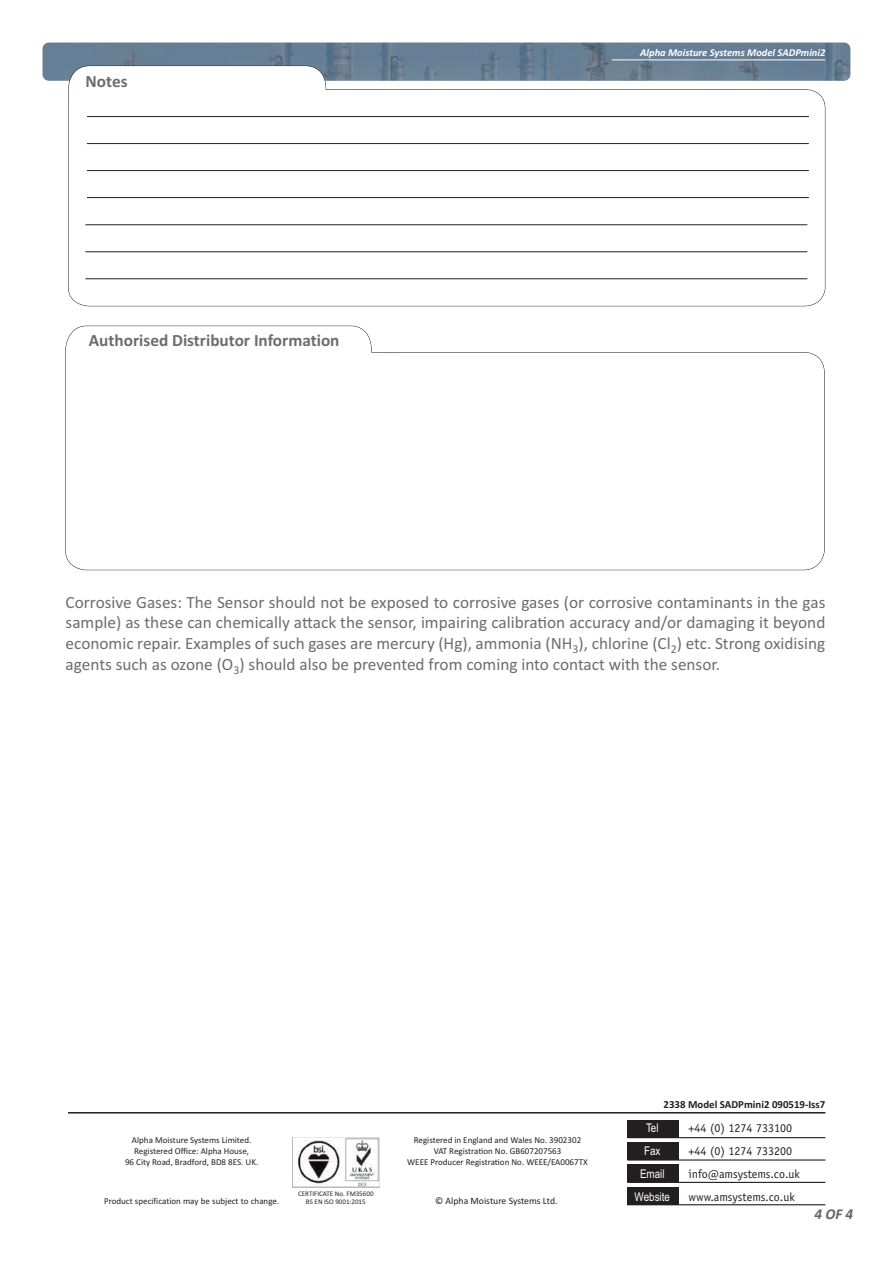
<style>
.page{position:relative;width:893px;height:1263px;background:#fff}
.page>*{position:absolute;margin:0;border:0;box-sizing:border-box;transform-origin:0 0}
.t1{font:17.25px/20.7px "Calibri";color:#6c6d70;text-align:justify}
.t2{font:700 17.25px "Calibri";color:#6c6d70}
.t3{font:italic 700 15px "Calibri";color:#636366}
.t4{font:12px "Officina Sans Std";color:#231f20}
.t5{font:12px "Arial Narrow";color:#fff}
.t6{font:700 10.8px "Calibri";color:#231f20}
.t7{font:italic 700 10.5px "Calibri";color:#fff}
.t8{font:9.75px "Calibri";color:#231f20}
.t9{font:9px/10.8px "Calibri";color:#231f20;text-align:center}
.t10{font:7.05px/8.4px "Calibri";color:#231f20;text-align:center}
</style>
<div class="page">
<svg style="left:65px;top:325px;width:760px;height:245px"></svg>
<img style="left:43px;top:43px;width:807px;height:38px;border-radius:6px">
<hr style="left:612px;top:60px;width:213px;height:1px;background:#fff">
<svg style="left:68px;top:64px;width:757px;height:242px"></svg>
<hr style="left:87px;top:116px;width:722px;height:1px;background:#231f20">
<hr style="left:87px;top:143px;width:722px;height:1px;background:#231f20">
<hr style="left:87px;top:170px;width:722px;height:1px;background:#231f20">
<hr style="left:87px;top:197px;width:722px;height:1px;background:#231f20">
<hr style="left:85px;top:224px;width:722px;height:1px;background:#231f20">
<hr style="left:85px;top:251px;width:722px;height:1px;background:#231f20">
<hr style="left:85px;top:278px;width:722px;height:1px;background:#231f20">
<hr style="left:68px;top:1112px;width:757px;height:1px;background:#231f20">
<img style="left:292px;top:1137px;width:88px;height:50px">
<div style="left:627px;top:1120px;width:51px;height:17px;background:#231f20"></div>
<div style="left:627px;top:1142px;width:51px;height:18px;background:#231f20"></div>
<div style="left:627px;top:1165px;width:51px;height:17px;background:#231f20"></div>
<div style="left:627px;top:1187px;width:51px;height:17px;background:#231f20"></div>
<hr style="left:627px;top:1137px;width:198px;height:1px;background:#231f20">
<hr style="left:627px;top:1159px;width:198px;height:1px;background:#231f20">
<hr style="left:627px;top:1182px;width:198px;height:1px;background:#231f20">
<hr style="left:627px;top:1204px;width:198px;height:1px;background:#231f20">
<p class="t2" style="left:86px;top:71px;width:43px">Notes</p>
<p class="t2" style="left:89px;top:330px;width:252px">Authorised Distributor Information</p>
<p class="t7" style="left:640px;top:47px;width:187px">Alpha Moisture Systems Model SADPmini2</p>
<p class="t1" style="left:66px;top:591px;width:761px">Corrosive Gases: The Sensor should not be exposed to corrosive gases (or corrosive contaminants in the gas sample) as these can chemically attack the sensor, impairing calibration accuracy and/or damaging it beyond economic repair. Examples of such gases are mercury (Hg), ammonia (NH<sub>3</sub>), chlorine (Cl<sub>2</sub>) etc. Strong oxidising agents such as ozone (O<sub>3</sub>) should also be prevented from coming into contact with the sensor.</p>
<p class="t9" style="left:125px;top:1134px;width:135px">Alpha Moisture Systems Limited.<br>Registered Office: Alpha House,<br>96 City Road, Bradford, BD8 8ES. UK.</p>
<p class="t9" style="left:104px;top:1195px;width:177px">Product specification may be subject to change.</p>
<p class="t10" style="left:298px;top:1189px;width:77px">CERTIFICATE No. FM35600<br>BS EN ISO 9001:2015</p>
<p class="t9" style="left:407px;top:1134px;width:182px">Registered in England and Wales No. 3902302<br>VAT Registration No. GB607207563<br>WEEE Producer Registration No. WEEE/EA0067TX</p>
<p class="t8" style="left:435px;top:1195px;width:124px">© Alpha Moisture Systems Ltd.</p>
<p class="t6" style="left:664px;top:1098px;width:163px">2338 Model SADPmini2 090519-Iss7</p>
<p class="t5" style="left:646px;top:1121px;width:14px">Tel</p>
<p class="t4" style="left:689px;top:1124px;width:105px">+44 (0) 1274 733100</p>
<p class="t5" style="left:644px;top:1144px;width:18px">Fax</p>
<p class="t4" style="left:689px;top:1146px;width:105px">+44 (0) 1274 733200</p>
<p class="t5" style="left:640px;top:1167px;width:26px">Email</p>
<p class="t4" style="left:689px;top:1169px;width:113px">info@amsystems.co.uk</p>
<p class="t5" style="left:635px;top:1189px;width:37px">Website</p>
<p class="t4" style="left:689px;top:1192px;width:108px">www.amsystems.co.uk</p>
<p class="t3" style="left:814px;top:1205px;width:40px">4OF4</p>
</div>
